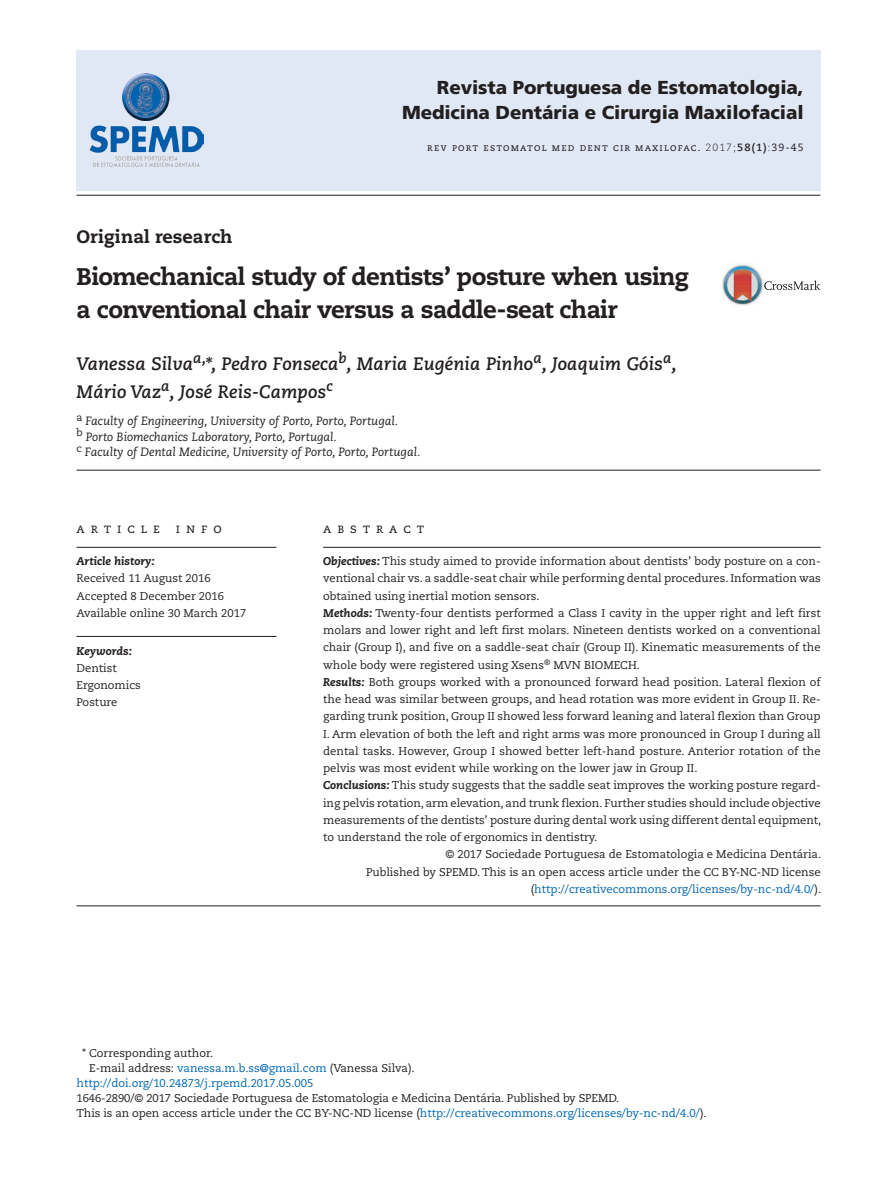
<style>
.page{position:relative;width:893px;height:1191px;background:#fff}
.page>*{position:absolute;margin:0;border:0;box-sizing:border-box;transform-origin:0 0}
.t1{font:800 24px/32.4px "Caecilia LT Std";letter-spacing:-.03em;color:#231f20}
.t2{font:900 18.75px/25.3px "Frutiger LT Std";letter-spacing:-.005em;color:#231f20;text-align:right}
.t3{font:italic 700 18px/27.2px "Caecilia LT Std";letter-spacing:.01em;color:#231f20}
.t4{font:800 18px "Caecilia LT Std";letter-spacing:.005em;color:#231f20}
.t5{font:13.5px "Caecilia LT Std";color:#231f20}
.t6{font:italic 12px/15.8px "Caecilia LT Std";color:#231f20}
.t7{font:11.25px/17.2px "Caecilia LT Std";color:#231f20}
.t8{font:11.25px "Caecilia LT Std";color:#0166b3}
.t9{font:italic 800 11.25px "Caecilia LT Std";color:#231f20}
.t10{font:10.5px "Caecilia LT Std";letter-spacing:.105em;color:#231f20}
.s1{font-weight:300}
.s2{font-weight:700}
.s3{font-size:21px}
.s4{font-weight:800;font-style:italic}
.s5{color:#231f20}
.s6{color:#0166b3}
</style>
<div class="page">
<div style="left:77px;top:50px;width:744px;height:141px;background:#e1e8f5"></div>
<hr style="left:77px;top:470px;width:744px;height:1px;background:#231f20">
<hr style="left:77px;top:905px;width:744px;height:1px;background:#231f20">
<hr style="left:77px;top:547px;width:199px;height:1px;background:#231f20">
<hr style="left:77px;top:636px;width:199px;height:1px;background:#231f20">
<hr style="left:323px;top:547px;width:498px;height:1px;background:#231f20">
<img style="left:722px;top:264px;width:41px;height:42px">
<svg style="left:764px;top:280px;width:56px;height:10px"></svg>
<img style="left:122px;top:73px;width:48px;height:47px">
<img style="left:89px;top:125px;width:115px;height:28px">
<img style="left:93px;top:161px;width:107px;height:6px">
<img style="left:115px;top:156px;width:63px;height:5px">
<hr style="left:77px;top:195px;width:743px;height:1px;background:#231f20">
<h2 class="t2" style="left:402px;top:75px;width:403px">Revista Portuguesa de Estomatologia,<br>Medicina Dentária e Cirurgia Maxilofacial</h2>
<p class="t10" style="left:427px;top:141px;width:378px">rev port estomatol med dent cir maxilofac. <span class="s1">2017;</span><span class="s2">58(1)</span><span class="s1">:</span>39-45</p>
<h3 class="t4" style="left:77px;top:226px;width:157px">Original research</h3>
<h1 class="t1" style="left:77px;top:261px;width:614px">Biomechanical study of dentists’ posture when using a conventional chair versus a saddle-seat chair</h1>
<h3 class="t3" style="left:77px;top:351px;width:602px">Vanessa Silva<sup>a,</sup><span class="s3">*</span>, Pedro Fonseca<sup>b</sup>, Maria Eugénia Pinho<sup>a</sup>, Joaquim Góis<sup>a</sup>,<br>Mário Vaz<sup>a</sup>, José Reis-Campos<sup>c</sup></h3>
<p class="t6" style="left:77px;top:413px;width:345px"><sup>a</sup> Faculty of Engineering, University of Porto, Porto, Portugal.<br><sup>b</sup> Porto Biomechanics Laboratory, Porto, Portugal.<br><sup>c</sup> Faculty of Dental Medicine, University of Porto, Porto, Portugal.</p>
<p class="t5" style="left:77px;top:520px;width:147px">a r t i c l e i n f o</p>
<p class="t5" style="left:323px;top:520px;width:103px">a b s t r a c t</p>
<p class="t9" style="left:77px;top:554px;width:80px">Article history:</p>
<p class="t7" style="left:77px;top:570px;width:171px">Received 11 August 2016<br>Accepted 8 December 2016<br>Available online 30 March 2017</p>
<p class="t7" style="left:323px;top:552px;width:499px"><span class="s4">Objectives:</span> This study aimed to provide information about dentists’ body posture on a con-</p>
<p class="t7" style="left:323px;top:570px;width:499px">ventional chair vs. a saddle-seat chair while performing dental procedures. Information was</p>
<p class="t7" style="left:323px;top:587px;width:218px">obtained using inertial motion sensors.</p>
<p class="t7" style="left:323px;top:604px;width:499px"><span class="s4">Methods:</span> Twenty-four dentists performed a Class I cavity in the upper right and left first</p>
<p class="t7" style="left:323px;top:621px;width:499px">molars and lower right and left first molars. Nineteen dentists worked on a conventional</p>
<p class="t7" style="left:323px;top:639px;width:499px">chair (Group I), and five on a saddle-seat chair (Group II). Kinematic measurements of the</p>
<p class="t7" style="left:323px;top:656px;width:318px">whole body were registered using Xsens<sup>®</sup> MVN BIOMECH.</p>
<p class="t7" style="left:323px;top:673px;width:500px"><span class="s4">Results:</span> Both groups worked with a pronounced forward head position. Lateral flexion of</p>
<p class="t7" style="left:323px;top:691px;width:499px">the head was similar between groups, and head rotation was more evident in Group II. Re-</p>
<p class="t7" style="left:323px;top:708px;width:499px">garding trunk position, Group II showed less forward leaning and lateral flexion than Group</p>
<p class="t7" style="left:323px;top:725px;width:499px">I. Arm elevation of both the left and right arms was more pronounced in Group I during all</p>
<p class="t7" style="left:323px;top:742px;width:499px">dental tasks. However, Group I showed better left-hand posture. Anterior rotation of the</p>
<p class="t7" style="left:323px;top:759px;width:376px">pelvis was most evident while working on the lower jaw in Group II.</p>
<p class="t7" style="left:323px;top:777px;width:499px"><span class="s4">Conclusions:</span> This study suggests that the saddle seat improves the working posture regard-</p>
<p class="t7" style="left:323px;top:794px;width:499px">ing pelvis rotation, arm elevation, and trunk flexion. Further studies should include objective</p>
<p class="t7" style="left:323px;top:811px;width:500px">measurements of the dentists’ posture during dental work using different dental equipment,</p>
<p class="t7" style="left:323px;top:828px;width:276px">to understand the role of ergonomics in dentistry.</p>
<p class="t7" style="left:445px;top:846px;width:377px">© 2017 Sociedade Portuguesa de Estomatologia e Medicina Dentária.</p>
<p class="t7" style="left:366px;top:863px;width:456px">Published by SPEMD. This is an open access article under the CC BY-NC-ND license</p>
<p class="t8" style="left:531px;top:882px;width:292px"><span class="s5">(</span>http://creativecommons.org/licenses/by-nc-nd/4.0/<span class="s5">).</span></p>
<p class="t9" style="left:77px;top:644px;width:57px">Keywords:</p>
<p class="t7" style="left:77px;top:659px;width:66px">Dentist<br>Ergonomics<br>Posture</p>
<p class="t7" style="left:82px;top:1044px;width:133px">* Corresponding author.</p>
<p class="t7" style="left:89px;top:1059px;width:327px">E-mail address: <span class="s6">vanessa.m.b.ss@gmail.com</span> (Vanessa Silva).</p>
<p class="t8" style="left:77px;top:1076px;width:238px">http://doi.org/10.24873/j.rpemd.2017.05.005</p>
<p class="t7" style="left:77px;top:1090px;width:632px;line-height:14.9px">1646-2890/© 2017 Sociedade Portuguesa de Estomatologia e Medicina Dentária. Published by SPEMD.<br>This is an open access article under the CC BY-NC-ND license (<span class="s6">http://creativecommons.org/licenses/by-nc-nd/4.0/</span>).</p>
</div>
